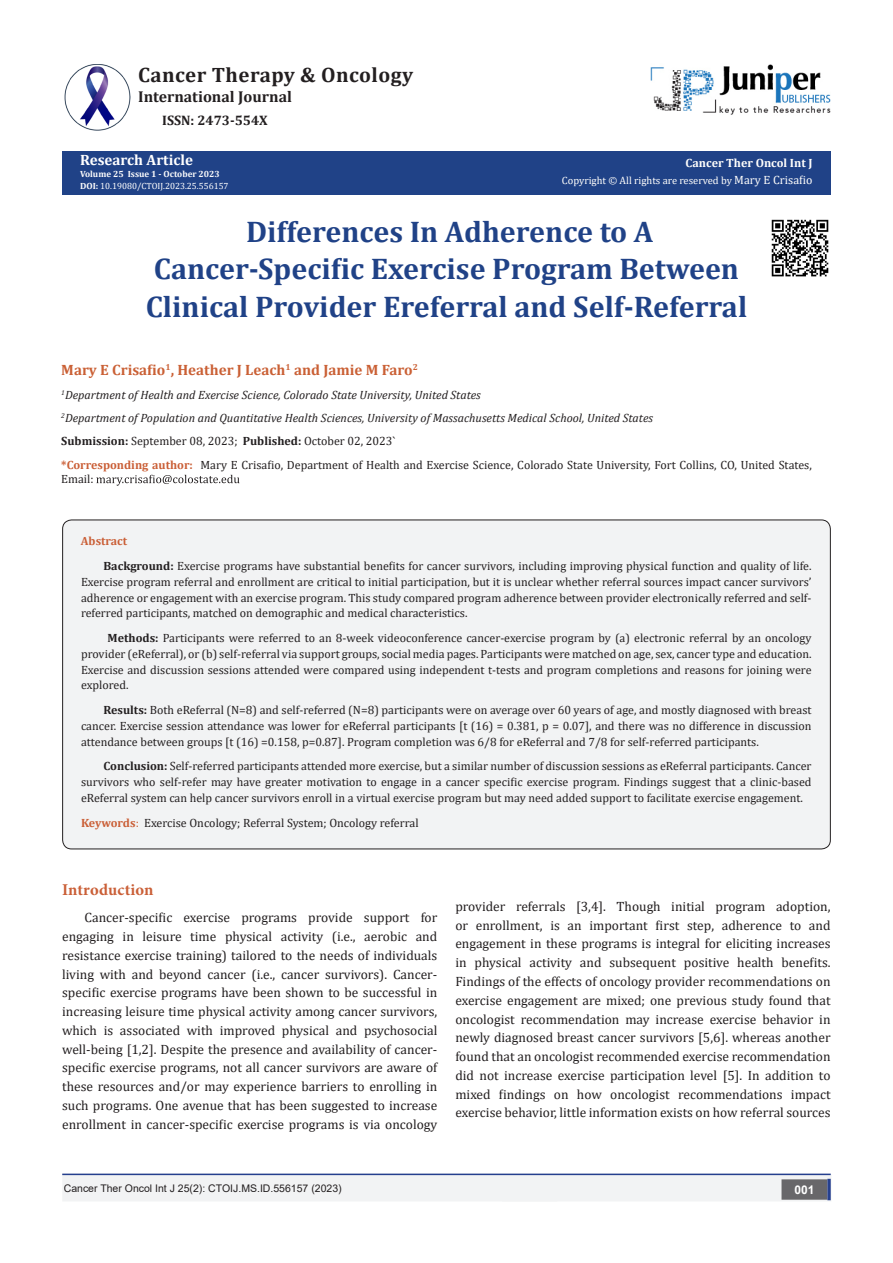
<style>
.page{position:relative;width:893px;height:1263px;background:#fff}
.page>*{position:absolute;margin:0;border:0;box-sizing:border-box;transform-origin:0 0}
.t1{font:700 30px/37.5px "Cambria";color:#204287;text-align:center}
.t2{font:700 20.85px "Cambria";letter-spacing:.02em;color:#231f20}
.t3{font:700 16.5px "Minion Pro";letter-spacing:.005em;color:#ca5f37}
.t4{font:700 15.75px "Cambria";color:#231f20}
.t5{font:700 15px "Cambria";color:#ca6035}
.t6{font:700 15px "Cambria";color:#fff}
.t7{font:700 13.8px "Cambria";color:#231f20}
.t8{font:13.5px/18.8px "Cambria";color:#231f20;text-align:justify}
.List_Paragraph{font:12px/15.8px "Cambria";color:#231f20;text-align:justify}
.t9{font:italic 12px "Cambria";color:#231f20}
.t10{font:700 12px "Cambria";color:#fffefc}
.t11{font:700 12px "Cambria";color:#ca5f37}
.t12{font:700 12px "Arial";color:#fff}
.t13{font:10.5px "Arial";color:#231f20}
.t14{font:10.5px "Cambria";color:#fffefc}
.t15{font:9px "Cambria";color:#fff}
.t16{font:700 9px "Cambria";color:#fcfcfc}
.s1{font-weight:700;color:#fcfcfc}
.s2{font-weight:700}
.s3{font-size:12px}
.s4{font-weight:700;color:#ca5f37}
.s5{color:#ca5f37}
</style>
<div class="page">
<div style="left:62px;top:151px;width:768px;height:44px;background:#204287"></div>
<svg style="left:96px;top:475px;width:144px;height:11px"></svg>
<div style="left:63px;top:1175px;width:493px;height:26px;background:#f2f3f4"></div>
<div style="left:62px;top:1174px;width:495px;height:27px;border:2px solid #f2f3f4"></div>
<div style="left:502px;top:1174px;width:329px;height:27px;background:#f2f3f4;border:2px solid #f2f3f4"></div>
<div style="left:782px;top:1180px;width:45px;height:19px;background:#68676a"></div>
<div style="left:781px;top:1179px;width:46px;height:21px;border:2px solid #68676a"></div>
<svg style="left:827px;top:1179px;width:4px;height:21px"></svg>
<img style="left:651px;top:64px;width:180px;height:51px">
<img style="left:64px;top:64px;width:66px;height:66px">
<hr style="left:62px;top:1173px;width:769px;height:2px;background:#253f8e">
<img style="left:771px;top:219px;width:58px;height:58px">
<div style="left:63px;top:520px;width:767px;height:329px;background:#f2f3f4;border-radius:9px"></div>
<p class="t2" style="left:138px;top:60px;width:276px">Cancer Therapy &amp; Oncology</p>
<p class="t4" style="left:138px;top:86px;width:155px">International Journal</p>
<p class="t7" style="left:162px;top:110px;width:107px">ISSN: 2473-554X</p>
<p class="t6" style="left:80px;top:149px;width:114px">Research Article</p>
<p class="t16" style="left:80px;top:168px;width:141px">Volume 25 Issue 1 - October 2023</p>
<p class="t15" style="left:80px;top:181px;width:150px"><span class="s1">DOI</span><span class="s2">:</span> 10.19080/CTOIJ.2023.25.556157</p>
<p class="t10" style="left:686px;top:154px;width:128px">Cancer Ther Oncol Int J</p>
<p class="t14" style="left:562px;top:175px;width:252px">Copyright © All rights are reserved by <span class="s3">Mary E Crisafio</span></p>
<p class="t1" style="left:146px;top:212px;width:603px">Differences In Adherence to A<br>Cancer-Specific Exercise Program Between<br>Clinical Provider Ereferral and Self-Referral</p>
<p class="t5" style="left:61px;top:359px;width:358px">Mary E Crisafio<sup>1</sup>, Heather J Leach<sup>1</sup> and Jamie M Faro<sup>2</sup></p>
<p class="t9" style="left:61px;top:386px;width:421px"><sup>1</sup>Department of Health and Exercise Science, Colorado State University, United States</p>
<p class="t9" style="left:61px;top:409px;width:593px"><sup>2</sup>Department of Population and Quantitative Health Sciences, University of Massachusetts Medical School, United States</p>
<p class="List_Paragraph" style="left:61px;top:433px;width:336px"><span class="s2">Submission:</span> September 08, 2023; <span class="s2">Published:</span> October 02, 2023`</p>
<p class="List_Paragraph" style="left:61px;top:457px;width:752px;line-height:14.4px"><span class="s4">*Corresponding author:</span> Mary E Crisafio, Department of Health and Exercise Science, Colorado State University, Fort Collins, CO, United States,<br>Email:</p>
<p class="t11" style="left:81px;top:533px;width:48px">Abstract</p>
<p class="List_Paragraph" style="left:81px;top:558px;width:732px;text-indent:22px"><span class="s2">Background:</span> Exercise programs have substantial benefits for cancer survivors, including improving physical function and quality of life.<br>Exercise program referral and enrollment are critical to initial participation, but it is unclear whether referral sources impact cancer survivors’ adherence or engagement with an exercise program. This study compared program adherence between provider electronically referred and self&shy;referred participants, matched on demographic and medical characteristics.</p>
<p class="List_Paragraph" style="left:81px;top:630px;width:732px;text-indent:27px"><span class="s2">Methods:</span> Participants were referred to an 8-week videoconference cancer-exercise program by (a) electronic referral by an oncology provider (eReferral), or (b) self-referral via support groups, social media pages. Participants were matched on age, sex, cancer type and education.<br>Exercise and discussion sessions attended were compared using independent t-tests and program completions and reasons for joining were explored.</p>
<p class="List_Paragraph" style="left:81px;top:702px;width:732px;text-indent:22px"><span class="s2">Results:</span> Both eReferral (N=8) and self-referred (N=8) participants were on average over 60 years of age, and mostly diagnosed with breast cancer. Exercise session attendance was lower for eReferral participants [t (16) = 0.381, p = 0.07], and there was no difference in discussion attendance between groups [t (16) =0.158, p=0.87]. Program completion was 6/8 for eReferral and 7/8 for self-referred participants.</p>
<p class="List_Paragraph" style="left:81px;top:758px;width:732px;text-indent:22px"><span class="s2">Conclusion:</span> Self-referred participants attended more exercise, but a similar number of discussion sessions as eReferral participants. Cancer survivors who self-refer may have greater motivation to engage in a cancer specific exercise program. Findings suggest that a clinic-based eReferral system can help cancer survivors enroll in a virtual exercise program but may need added support to facilitate exercise engagement.</p>
<p class="List_Paragraph" style="left:81px;top:815px;width:339px"><span class="s4">Keywords</span><span class="s5">:</span> Exercise Oncology; Referral System; Oncology referral</p>
<p class="t3" style="left:62px;top:878px;width:93px">Introduction</p>
<p class="t8" style="left:62px;top:908px;width:377px;text-indent:22px">Cancer-specific exercise programs provide support for engaging in leisure time physical activity (i.e., aerobic and resistance exercise training) tailored to the needs of individuals living with and beyond cancer (i.e., cancer survivors). Cancer&shy;specific exercise programs have been shown to be successful in increasing leisure time physical activity among cancer survivors, which is associated with improved physical and psychosocial well-being [1,2]. Despite the presence and availability of cancer&shy;specific exercise programs, not all cancer survivors are aware of these resources and/or may experience barriers to enrolling in such programs. One avenue that has been suggested to increase enrollment in cancer-specific exercise programs is via oncology</p>
<p class="t8" style="left:455px;top:897px;width:377px">provider referrals [3,4]. Though initial program adoption, or enrollment, is an important first step, adherence to and engagement in these programs is integral for eliciting increases in physical activity and subsequent positive health benefits.<br>Findings of the effects of oncology provider recommendations on exercise engagement are mixed; one previous study found that oncologist recommendation may increase exercise behavior in newly diagnosed breast cancer survivors [5,6]. whereas another found that an oncologist recommended exercise recommendation did not increase exercise participation level [5]. In addition to mixed findings on how oncologist recommendations impact exercise behavior, little information exists on how referral sources</p>
<p class="t13" style="left:64px;top:1181px;width:279px">Cancer Ther Oncol Int J 25(2): CTOIJ.MS.ID.556157 (2023)</p>
<p class="t12" style="left:794px;top:1181px;width:22px">001</p>
</div>
